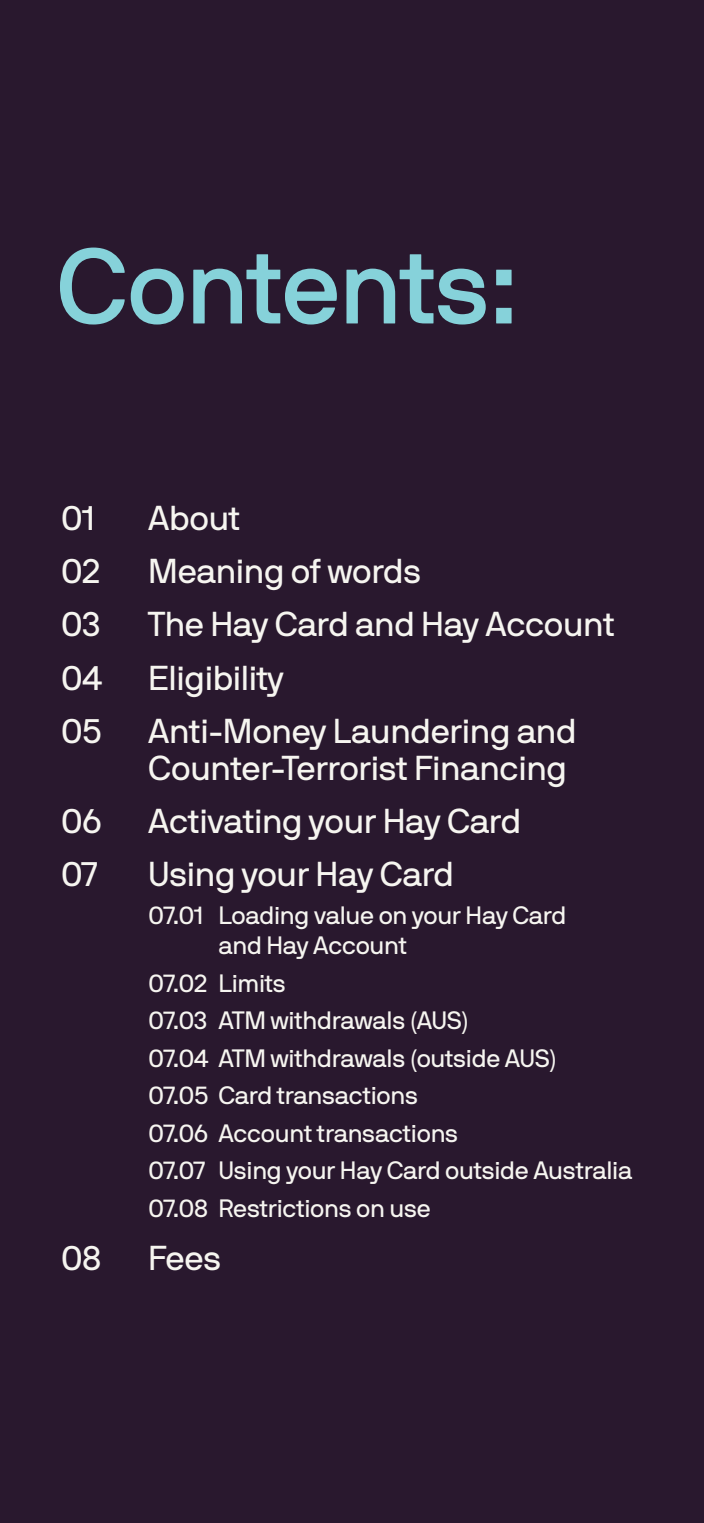
<style>
.page{position:relative;width:704px;height:1523px;background:#fff}
.page>*{position:absolute;margin:0;border:0;box-sizing:border-box;transform-origin:0 0}
.t1{font:500 106.25px "NB International Pro";letter-spacing:-.01em;color:#86d2da}
.t2{font:34.38px/37.5px "NB International Pro";letter-spacing:-.01em;color:#f6f5f0}
.t3{font:25px/37.5px "NB International Pro";letter-spacing:-.01em;color:#f6f5f0}
</style>
<div class="page">
<div style="left:0;top:0;width:703px;height:1522px;background:#29182e"></div>
<h1 class="t1" style="left:56px;top:226px;width:463px">Contents:</h1>
<h2 class="t2" style="left:61px;top:499px;width:36px">01</h2>
<h2 class="t2" style="left:148px;top:499px;width:93px">About</h2>
<h2 class="t2" style="left:61px;top:552px;width:41px">02</h2>
<h2 class="t2" style="left:148px;top:552px;width:274px">Meaning of words</h2>
<h2 class="t2" style="left:61px;top:605px;width:41px">03</h2>
<h2 class="t2" style="left:148px;top:605px;width:467px">The Hay Card and Hay Account</h2>
<h2 class="t2" style="left:61px;top:658px;width:43px">04</h2>
<h2 class="t2" style="left:148px;top:658px;width:137px">Eligibility</h2>
<h2 class="t2" style="left:61px;top:711px;width:43px">05</h2>
<h2 class="t2" style="left:148px;top:711px;width:429px">Anti-Money Laundering and<br>Counter-Terrorist Financing</h2>
<h2 class="t2" style="left:61px;top:802px;width:43px">06</h2>
<h2 class="t2" style="left:148px;top:802px;width:374px">Activating your Hay Card</h2>
<h2 class="t2" style="left:61px;top:855px;width:39px">07</h2>
<h2 class="t2" style="left:148px;top:855px;width:307px">Using your Hay Card</h2>
<p class="t3" style="left:218px;top:900px;width:349px;line-height:30px;text-indent:-70px">07.01 Loading value on your Hay Card and Hay Account</p>
<p class="t3" style="left:148px;top:964px;width:485px">07.02 Limits<br>07.03 ATM withdrawals (AUS)<br>07.04 ATM withdrawals (outside AUS)<br>07.05 Card transactions<br>07.06 Account transactions<br>07.07 Using your Hay Card outside Australia<br>07.08 Restrictions on use</p>
<h2 class="t2" style="left:61px;top:1238px;width:42px">08</h2>
<h2 class="t2" style="left:148px;top:1238px;width:74px">Fees</h2>
</div>
